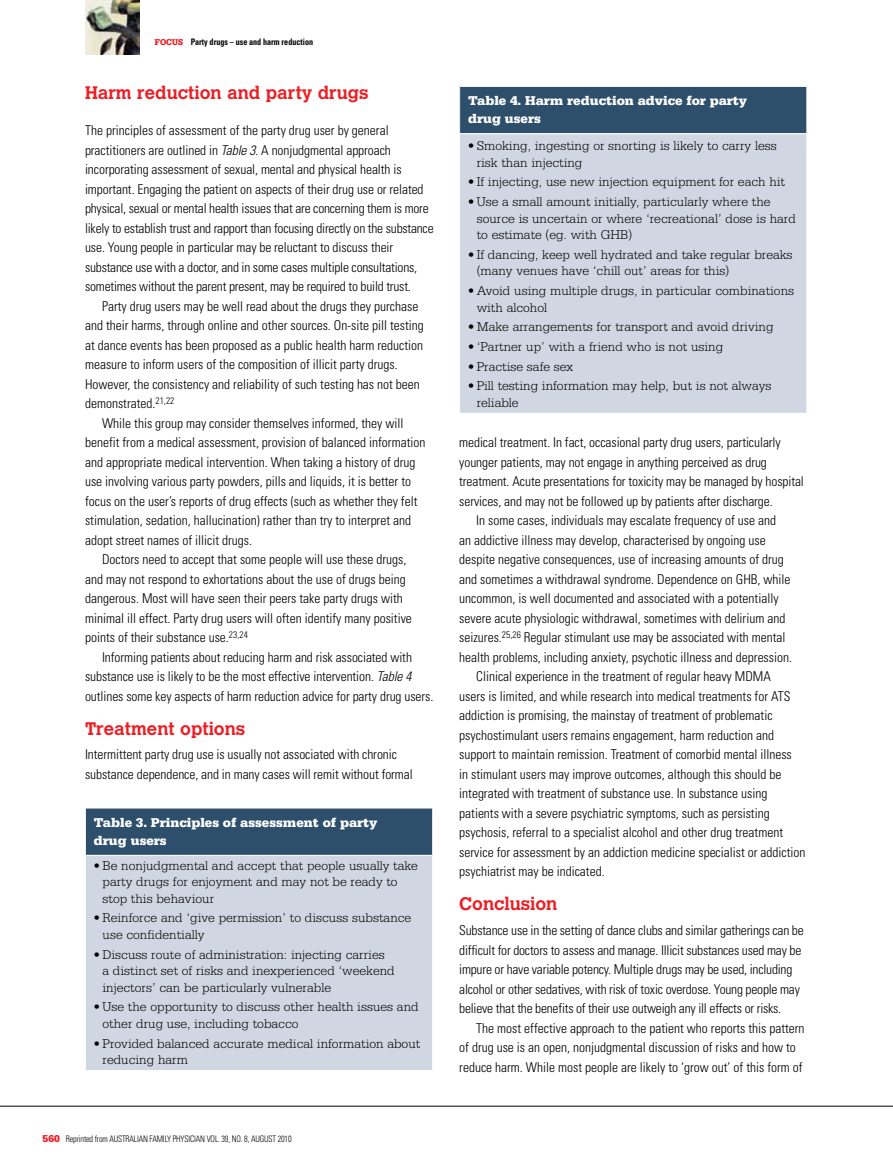
<style>
.page{position:relative;width:893px;height:1170px;background:#fff}
.page>*{position:absolute;margin:0;border:0;box-sizing:border-box;transform-origin:0 0}
.t1{font:700 18px "Calvert";color:#ed1d24}
.t2{font:300 condensed 13.5px/19.5px "Univers LT";color:#000}
.t3{font:300 13.5px/16.5px "Serifa LT";color:#000}
.t4{font:900 13.5px/18px "Serifa LT";color:#fff}
.t5{font:300 condensed 9px "Univers LT";letter-spacing:-.015em;color:#000;scale:.9 1}
.t6{font:700 condensed 9px "Univers LT";color:#000;scale:.9 1}
.s1{font-family:"Serifa LT";font-weight:900;font-stretch:normal;color:#ed1d24}
.s2{font-style:italic}
.s3{font-family:"Serifa LT";font-weight:900;font-stretch:normal;font-size:10.5px;color:#ed1d24}
</style>
<div class="page">
<hr style="left:0;top:1105px;width:893px;height:1px;background:#000">
<img style="left:85px;top:0;width:55px;height:54px">
<div style="left:460px;top:86px;width:347px;height:48px;background:#2e4f6c"></div>
<div style="left:460px;top:134px;width:347px;height:279px;background:#d0d7e2"></div>
<hr style="left:806px;top:134px;width:1px;height:279px;background:#fff">
<hr style="left:459px;top:86px;width:348px;height:1px;background:#fff">
<hr style="left:806px;top:87px;width:1px;height:46px;background:#fff">
<hr style="left:459px;top:133px;width:348px;height:1px;background:#fff">
<div style="left:85px;top:808px;width:348px;height:47px;background:#2e4f6c"></div>
<div style="left:85px;top:855px;width:348px;height:215px;background:#d0d7e2"></div>
<hr style="left:85px;top:855px;width:1px;height:214px;background:#fff">
<hr style="left:432px;top:855px;width:1px;height:214px;background:#fff">
<hr style="left:85px;top:1069px;width:348px;height:1px;background:#fff">
<hr style="left:85px;top:808px;width:1px;height:46px;background:#fff">
<hr style="left:432px;top:808px;width:1px;height:46px;background:#fff">
<hr style="left:85px;top:854px;width:348px;height:1px;background:#fff">
<p class="t6" style="left:155px;top:36px;width:177px"><span class="s1">FOCUS</span> Party drugs – use and harm reduction</p>
<h1 class="t1" style="left:85px;top:81px;width:285px">Harm reduction and party drugs</h1>
<p class="t2" style="left:85px;top:121px;width:350px">The principles of assessment of the party drug user by general practitioners are outlined in <span class="s2">Table 3</span>. A nonjudgmental approach incorporating assessment of sexual, mental and physical health is important. Engaging the patient on aspects of their drug use or related physical, sexual or mental health issues that are concerning them is more likely to establish trust and rapport than focusing directly on the substance use. Young people in particular may be reluctant to discuss their substance use with a doctor, and in some cases multiple consultations, sometimes without the parent present, may be required to build trust.</p>
<p class="t2" style="left:102px;top:296px;width:318px">Party drug users may be well read about the drugs they purchase</p>
<p class="t2" style="left:85px;top:315px;width:340px">and their harms, through online and other sources. On-site pill testing</p>
<p class="t2" style="left:85px;top:335px;width:340px">at dance events has been proposed as a public health harm reduction</p>
<p class="t2" style="left:85px;top:354px;width:314px">measure to inform users of the composition of illicit party drugs.</p>
<p class="t2" style="left:85px;top:374px;width:336px">However, the consistency and reliability of such testing has not been</p>
<p class="t2" style="left:85px;top:393px;width:91px">demonstrated.<sup>21,22</sup></p>
<p class="t2" style="left:102px;top:413px;width:303px">While this group may consider themselves informed, they will</p>
<p class="t2" style="left:85px;top:433px;width:342px">benefit from a medical assessment, provision of balanced information</p>
<p class="t2" style="left:85px;top:452px;width:332px">and appropriate medical intervention. When taking a history of drug</p>
<p class="t2" style="left:85px;top:472px;width:328px">use involving various party powders, pills and liquids, it is better to</p>
<p class="t2" style="left:85px;top:491px;width:334px">focus on the user’s reports of drug effects (such as whether they felt</p>
<p class="t2" style="left:85px;top:511px;width:328px">stimulation, sedation, hallucination) rather than try to interpret and</p>
<p class="t2" style="left:85px;top:530px;width:169px">adopt street names of illicit drugs.</p>
<p class="t2" style="left:102px;top:549px;width:306px">Doctors need to accept that some people will use these drugs,</p>
<p class="t2" style="left:85px;top:569px;width:322px">and may not respond to exhortations about the use of drugs being</p>
<p class="t2" style="left:85px;top:588px;width:319px">dangerous. Most will have seen their peers take party drugs with</p>
<p class="t2" style="left:85px;top:608px;width:328px">minimal ill effect. Party drug users will often identify many positive</p>
<p class="t2" style="left:85px;top:627px;width:164px">points of their substance use.<sup>23,24</sup></p>
<p class="t2" style="left:85px;top:647px;width:328px">I nforming patients about reducing harm and risk associated with</p>
<p class="t2" style="left:85px;top:667px;width:328px">substance use is likely to be the most effective intervention. <span class="s2">Table 4</span></p>
<p class="t2" style="left:85px;top:686px;width:350px">outlines some key aspects of harm reduction advice for party drug users.</p>
<h1 class="t1" style="left:85px;top:717px;width:162px">Treatment options</h1>
<p class="t2" style="left:85px;top:745px;width:329px">I ntermittent party drug use is usually not associated with chronic substance dependence, and in many cases will remit without formal</p>
<p class="t4" style="left:94px;top:813px;width:285px">Table 3. Principles of assessment of party drug users</p>
<p class="t3" style="left:103px;top:857px;width:317px;text-indent:-9px">• Be nonjudgmental and accept that people usually take party drugs for enjoyment and may not be ready to stop this behaviour</p>
<p class="t3" style="left:103px;top:909px;width:310px;text-indent:-9px">• Reinforce and ‘give permission’ to discuss substance use confidentially</p>
<p class="t3" style="left:103px;top:946px;width:294px;text-indent:-9px">• Discuss route of administration: injecting carries a distinct set of risks and inexperienced ‘weekend injectors’ can be particularly vulnerable</p>
<p class="t3" style="left:103px;top:998px;width:318px;text-indent:-9px">• Use the opportunity to discuss other health issues and other drug use, including tobacco</p>
<p class="t3" style="left:103px;top:1034px;width:319px;text-indent:-9px">• Provided balanced accurate medical information about reducing harm</p>
<p class="t5" style="left:43px;top:1133px;width:278px"><span class="s3">560</span> Reprinted from Australian Family Physician Vol. 39, No. 8, august 2010</p>
<p class="t4" style="left:468px;top:92px;width:281px">Table 4. Harm reduction advice for party drug users</p>
<p class="t3" style="left:477px;top:138px;width:302px;text-indent:-9px">• Smoking, ingesting or snorting is likely to carry less risk than injecting</p>
<p class="t3" style="left:468px;top:174px;width:319px">• If injecting, use new injection equipment for each hit</p>
<p class="t3" style="left:477px;top:193px;width:321px;text-indent:-9px">• Use a small amount initially, particularly where the source is uncertain or where ‘recreational’ dose is hard to estimate (eg. with GHB)</p>
<p class="t3" style="left:477px;top:246px;width:317px;text-indent:-9px">• If dancing, keep well hydrated and take regular breaks (many venues have ‘chill out’ areas for this)</p>
<p class="t3" style="left:477px;top:282px;width:319px;text-indent:-9px">• Avoid using multiple drugs, in particular combinations with alcohol</p>
<p class="t3" style="left:468px;top:319px;width:307px">• Make arrangements for transport and avoid driving</p>
<p class="t3" style="left:468px;top:338px;width:257px">• ‘Partner up’ with a friend who is not using</p>
<p class="t3" style="left:468px;top:358px;width:107px">• Practise safe sex</p>
<p class="t3" style="left:477px;top:378px;width:296px;text-indent:-9px">• Pill testing information may help, but is not always reliable</p>
<p class="t2" style="left:459px;top:433px;width:323px">medical treatment. I n fact, occasional party drug users, particularly</p>
<p class="t2" style="left:459px;top:452px;width:309px">younger patients, may not engage in anything perceived as drug</p>
<p class="t2" style="left:459px;top:472px;width:346px">treatment. Acute presentations for toxicity may be managed by hospital</p>
<p class="t2" style="left:459px;top:491px;width:315px">services, and may not be followed up by patients after discharge.</p>
<p class="t2" style="left:459px;top:511px;width:318px">I n some cases, individuals may escalate frequency of use and</p>
<p class="t2" style="left:459px;top:530px;width:308px">an addictive illness may develop, characterised by ongoing use</p>
<p class="t2" style="left:459px;top:550px;width:326px">despite negative consequences, use of increasing amounts of drug</p>
<p class="t2" style="left:459px;top:569px;width:333px">and sometimes a withdrawal syndrome. Dependence on GHB, while</p>
<p class="t2" style="left:459px;top:588px;width:321px">uncommon, is well documented and associated with a potentially</p>
<p class="t2" style="left:459px;top:608px;width:328px">severe acute physiologic withdrawal, sometimes with delirium and</p>
<p class="t2" style="left:459px;top:628px;width:328px">seizures.<sup>25,26</sup> Regular stimulant use may be associated with mental</p>
<p class="t2" style="left:459px;top:647px;width:334px">health problems, including anxiety, psychotic illness and depression.</p>
<p class="t2" style="left:476px;top:667px;width:296px">Clinical experience in the treatment of regular heavy MDMA</p>
<p class="t2" style="left:459px;top:686px;width:326px">users is limited, and while research into medical treatments for ATS</p>
<p class="t2" style="left:459px;top:706px;width:315px">addiction is promising, the mainstay of treatment of problematic</p>
<p class="t2" style="left:459px;top:725px;width:316px">psychostimulant users remains engagement, harm reduction and</p>
<p class="t2" style="left:459px;top:745px;width:334px">support to maintain remission. Treatment of comorbid mental illness</p>
<p class="t2" style="left:459px;top:764px;width:324px">in stimulant users may improve outcomes, although this should be</p>
<p class="t2" style="left:459px;top:783px;width:310px">integrated with treatment of substance use. I n substance using</p>
<p class="t2" style="left:459px;top:803px;width:312px">patients with a severe psychiatric symptoms, such as persisting</p>
<p class="t2" style="left:459px;top:822px;width:325px">psychosis, referral to a specialist alcohol and other drug treatment</p>
<p class="t2" style="left:459px;top:842px;width:348px">service for assessment by an addiction medicine specialist or addiction</p>
<p class="t2" style="left:459px;top:861px;width:147px">psychiatrist may be indicated.</p>
<h1 class="t1" style="left:459px;top:892px;width:100px">Conclusion</h1>
<p class="t2" style="left:459px;top:920px;width:347px">Substance use in the setting of dance clubs and similar gatherings can be difficult for doctors to assess and manage. I llicit substances used may be impure or have variable potency. Multiple drugs may be used, including alcohol or other sedatives, with risk of toxic overdose. Young people may believe that the benefits of their use outweigh any ill effects or risks.<br>The most effective approach to the patient who reports this pattern of drug use is an open, nonjudgmental discussion of risks and how to reduce harm. While most people are likely to ‘grow out’ of this form of</p>
</div>
